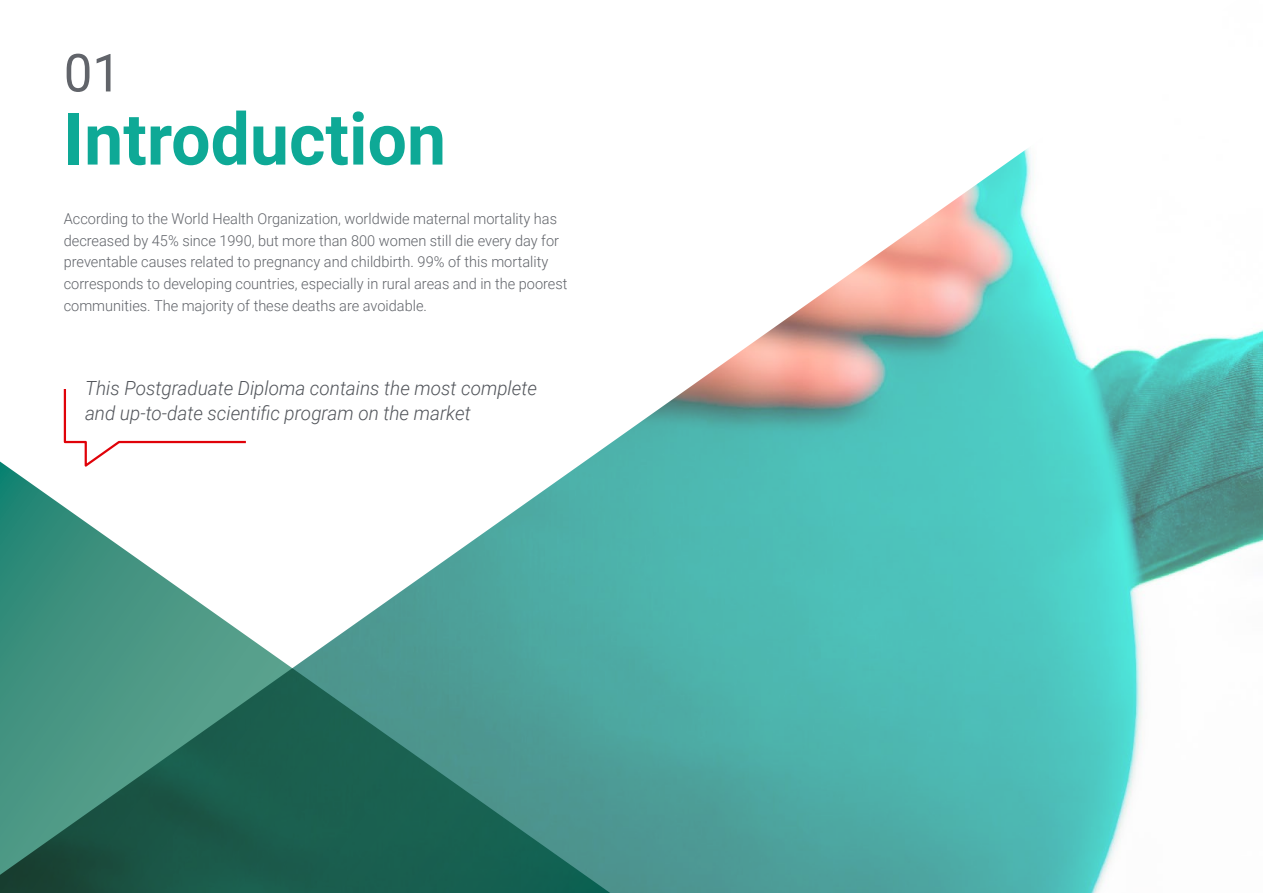
<style>
.page{position:relative;width:1263px;height:893px;background:#fff}
.page>*{position:absolute;margin:0;border:0;box-sizing:border-box;transform-origin:0 0}
.t1{font:700 72px "Roboto";color:#0ea996}
.t2{font:52.5px "Roboto";color:#61646a}
.t3{font:italic 300 19.5px/25.5px "Roboto";color:#52555b}
.t4{font:300 15px/21.8px "Roboto";color:#61646a}
</style>
<div class="page">
<img style="left:606px;top:148px;width:657px;height:745px">
<svg style="left:0;top:446px;width:640px;height:447px"></svg>
<svg style="left:63px;top:389px;width:185px;height:81px"></svg>
<h2 class="t2" style="left:64px;top:36px;width:59px">01</h2>
<h1 class="t1" style="left:64px;top:89px;width:384px">Introduction</h1>
<p class="t4" style="left:64px;top:207px;width:505px">According to the World Health Organization, worldwide maternal mortality has decreased by 45% since 1990, but more than 800 women still die every day for preventable causes related to pregnancy and childbirth. 99% of this mortality corresponds to developing countries, especially in rural areas and in the poorest communities. The majority of these deaths are avoidable.</p>
<h3 class="t3" style="left:85px;top:374px;width:453px">This Postgraduate Diploma contains the most complete and up-to-date scientific program on the market</h3>
</div>
